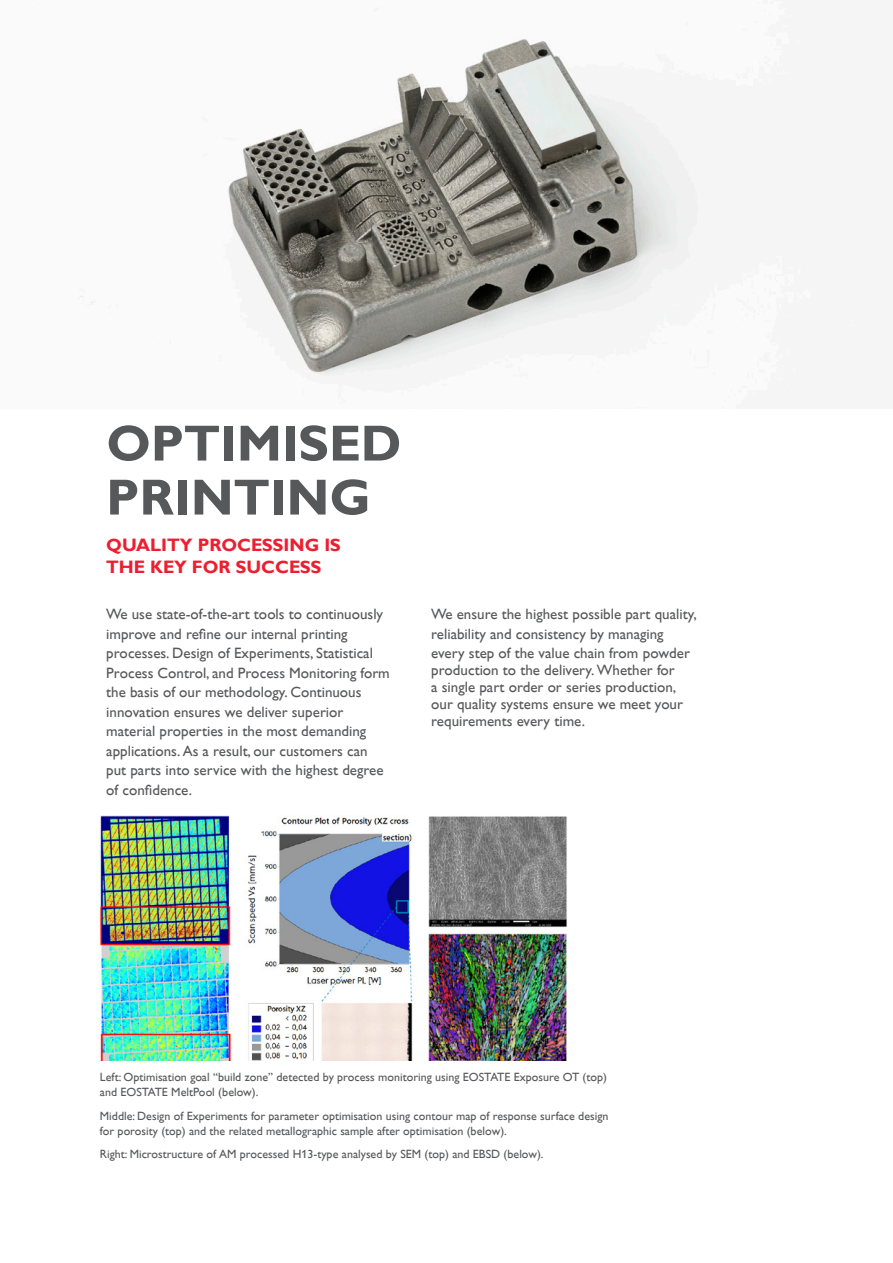
<style>
.page{position:relative;width:893px;height:1263px;background:#fff}
.page>*{position:absolute;margin:0;border:0;box-sizing:border-box;transform-origin:0 0}
.t1{font:700 51px "Assab Gill";color:#57585a}
.t2{font:700 18px "Assab Gill";color:#ed1e2f}
.t3{font:15px/19.5px "Assab Gill";color:#57585a}
.Fließtext_Linksbündi{font:12px/15px "Assab Gill";color:#57585a}
</style>
<div class="page">
<img style="left:100px;top:815px;width:467px;height:245px">
<img style="left:79px;top:38px;width:796px;height:361px">
<p class="t1" style="left:106px;top:414px;width:297px">OPTIMISED</p>
<p class="t1" style="left:106px;top:468px;width:266px">PRINTING</p>
<p class="t2" style="left:106px;top:535px;width:236px">QUALITY PROCESSING IS</p>
<p class="t2" style="left:106px;top:557px;width:217px">THE KEY FOR SUCCESS</p>
<p class="t3" style="left:106px;top:605px;width:285px">We use state-of-the-art tools to continuously improve and refine our internal printing processes. Design of Experiments, Statistical Process Control, and Process Monitoring form the basis of our methodology. Continuous innovation ensures we deliver superior material properties in the most demanding applications. As a result, our customers can put parts into service with the highest degree of confidence.</p>
<p class="t3" style="left:431px;top:605px;width:267px">We ensure the highest possible part quality, reliability and consistency by managing every step of the value chain from powder</p>
<p class="t3" style="left:431px;top:662px;width:253px;line-height:17px">production to the delivery. Whether for a single part order or series production, our quality systems ensure we meet your requirements every time.</p>
<p class="Fließtext_Linksbündi" style="left:100px;top:1070px;width:509px">Left: Optimisation goal “build zone” detected by process monitoring using EOSTATE Exposure OT (top) and EOSTATE MeltPool (below).</p>
<p class="Fließtext_Linksbündi" style="left:100px;top:1108px;width:510px">Middle: Design of Experiments for parameter optimisation using contour map of response surface design for porosity (top) and the related metallographic sample after optimisation (below).</p>
<p class="Fließtext_Linksbündi" style="left:100px;top:1147px;width:445px">Right: Microstructure of AM processed H13-type analysed by SEM (top) and EBSD (below).</p>
</div>
